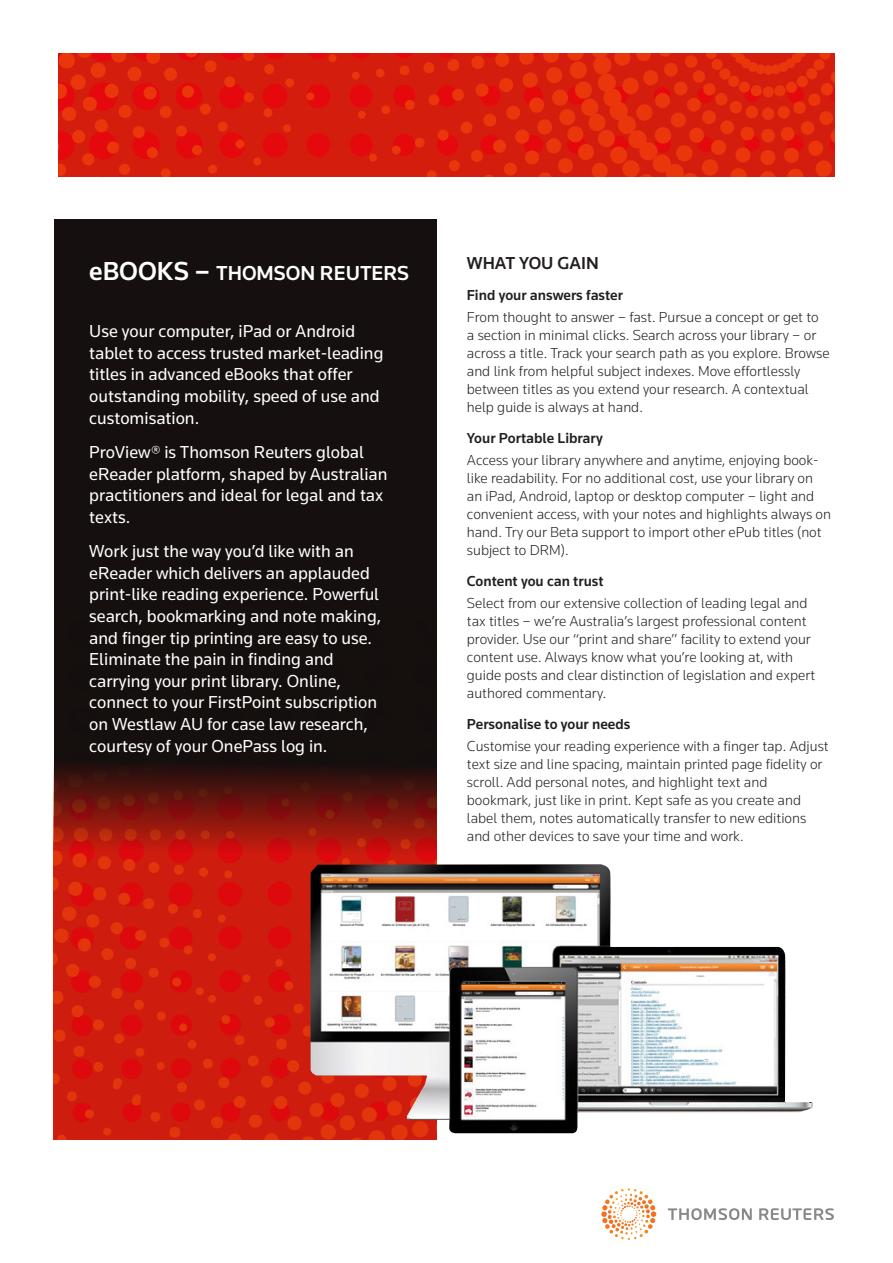
<style>
.page{position:relative;width:893px;height:1263px;background:#fff}
.page>*{position:absolute;margin:0;border:0;box-sizing:border-box;transform-origin:0 0}
.t1{font:500 21px "Knowledge";color:#fff}
.t2{font:18px/21.6px "Knowledge";color:#fff}
.t3{font:500 18px "Knowledge";color:#231f20}
.t4{font:300 15px/18px "Knowledge";color:#231f20}
.t5{font:500 15px "Knowledge";color:#231f20}
.s1{font-size:27px}
</style>
<div class="page">
<img style="left:59px;top:54px;width:776px;height:123px">
<svg style="left:54px;top:220px;width:383px;height:920px;fill:#150f0e"></svg>
<svg style="left:668px;top:1208px;width:166px;height:12px"></svg>
<svg style="left:601px;top:1188px;width:55px;height:49px"></svg>
<img style="left:310px;top:864px;width:502px;height:270px">
<h1 class="t1" style="left:89px;top:260px;width:321px"><span class="s1">eBOOKS –</span> THOMSON REUTERS</h1>
<p class="t2" style="left:89px;top:320px;width:296px">Use your computer, iPad or Android tablet to access trusted market-leading titles in advanced eBooks that offer outstanding mobility, speed of use and customisation.</p>
<p class="t2" style="left:89px;top:441px;width:300px">ProView® is Thomson Reuters global eReader platform, shaped by Australian practitioners and ideal for legal and tax texts.</p>
<p class="t2" style="left:89px;top:540px;width:294px">Work just the way you’d like with an eReader which delivers an applauded print-like reading experience. Powerful search, bookmarking and note making, and finger tip printing are easy to use.<br>Eliminate the pain in finding and carrying your print library. Online, connect to your FirstPoint subscription on Westlaw AU for case law research, courtesy of your OnePass log in.</p>
<p class="t3" style="left:467px;top:252px;width:133px">WHAT YOU GAIN</p>
<p class="t5" style="left:467px;top:286px;width:158px">Find your answers faster</p>
<p class="t4" style="left:467px;top:308px;width:364px">From thought to answer – fast. Pursue a concept or get to a section in minimal clicks. Search across your library – or across a title. Track your search path as you explore. Browse and link from helpful subject indexes. Move effortlessly between titles as you extend your research. A contextual help guide is always at hand.</p>
<p class="t5" style="left:467px;top:429px;width:137px">Your Portable Library</p>
<p class="t4" style="left:467px;top:451px;width:366px">Access your library anywhere and anytime, enjoying book&shy;like readability. For no additional cost, use your library on an iPad, Android, laptop or desktop computer – light and convenient access, with your notes and highlights always on hand. Try our Beta support to import other ePub titles (not subject to DRM).</p>
<p class="t5" style="left:467px;top:572px;width:138px">Content you can trust</p>
<p class="t4" style="left:467px;top:594px;width:350px">Select from our extensive collection of leading legal and tax titles – we’re Australia’s largest professional content provider. Use our “print and share” facility to extend your content use. Always know what you’re looking at, with guide posts and clear distinction of legislation and expert authored commentary.</p>
<p class="t5" style="left:467px;top:715px;width:165px">Personalise to your needs</p>
<p class="t4" style="left:467px;top:737px;width:363px">Customise your reading experience with a finger tap. Adjust text size and line spacing, maintain printed page fidelity or scroll. Add personal notes, and highlight text and bookmark, just like in print. Kept safe as you create and label them, notes automatically transfer to new editions and other devices to save your time and work.</p>
</div>
